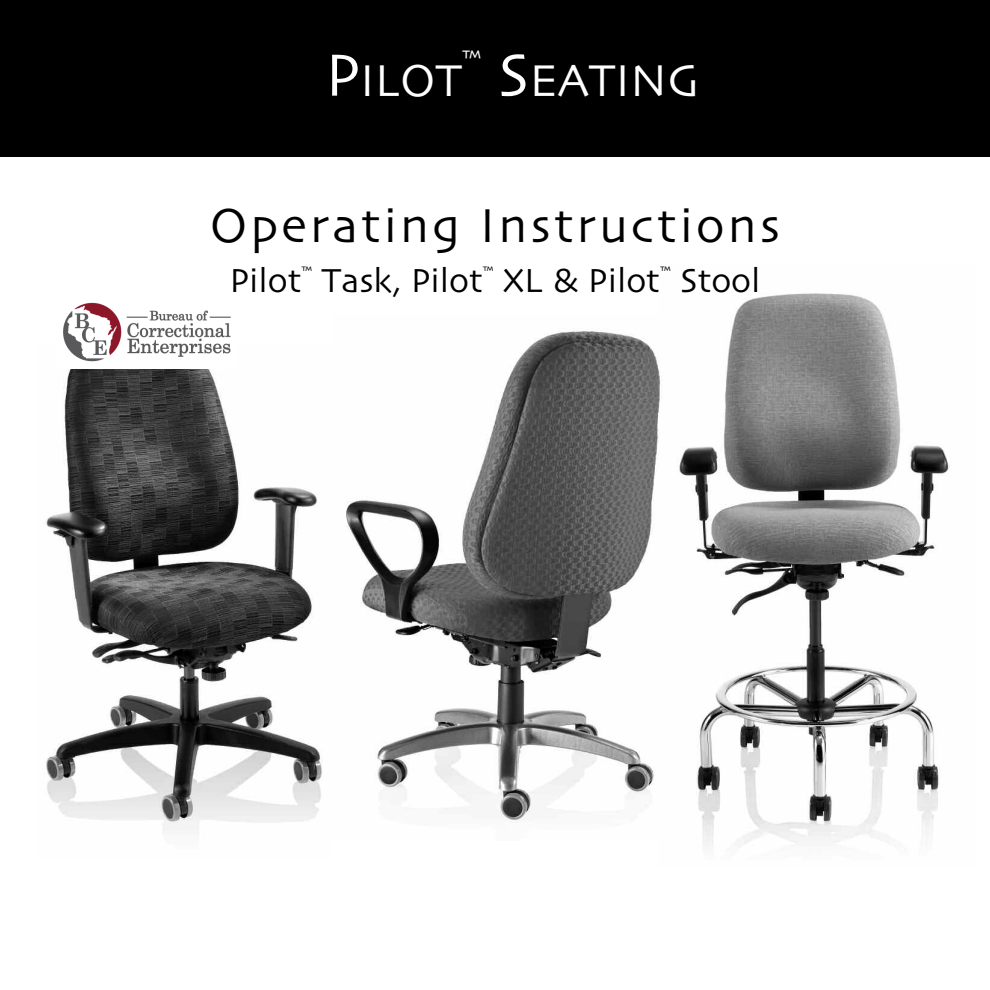
<style>
.page{position:relative;width:990px;height:990px;background:#fff}
.page>*{position:absolute;margin:0;border:0;box-sizing:border-box;transform-origin:0 0}
.t1{font:50px "Skia";letter-spacing:.06em;color:#000}
.t2{font:47px "Skia";color:#fff}
.t3{font:35px "Skia";color:#000}
.s1{font-size:62.5px}
</style>
<div class="page">
<img style="left:677px;top:293px;width:273px;height:554px">
<div style="left:0;top:0;width:990px;height:158px;background:#000"></div>
<img style="left:346px;top:331px;width:314px;height:492px">
<img style="left:45px;top:369px;width:277px;height:466px">
<img style="left:63px;top:302px;width:168px;height:60px">
<h2 class="t2" style="left:325px;top:52px;width:376px"><span class="s1">P</span>ILOT<sup>™</sup> <span class="s1">S</span>EATING</h2>
<h1 class="t1" style="left:210px;top:196px;width:572px">Operating Instructions</h1>
<p class="t3" style="left:229px;top:260px;width:533px">Pilot<sup>™</sup> Task, Pilot<sup>™</sup> XL &amp; Pilot<sup>™</sup> Stool</p>
</div>
